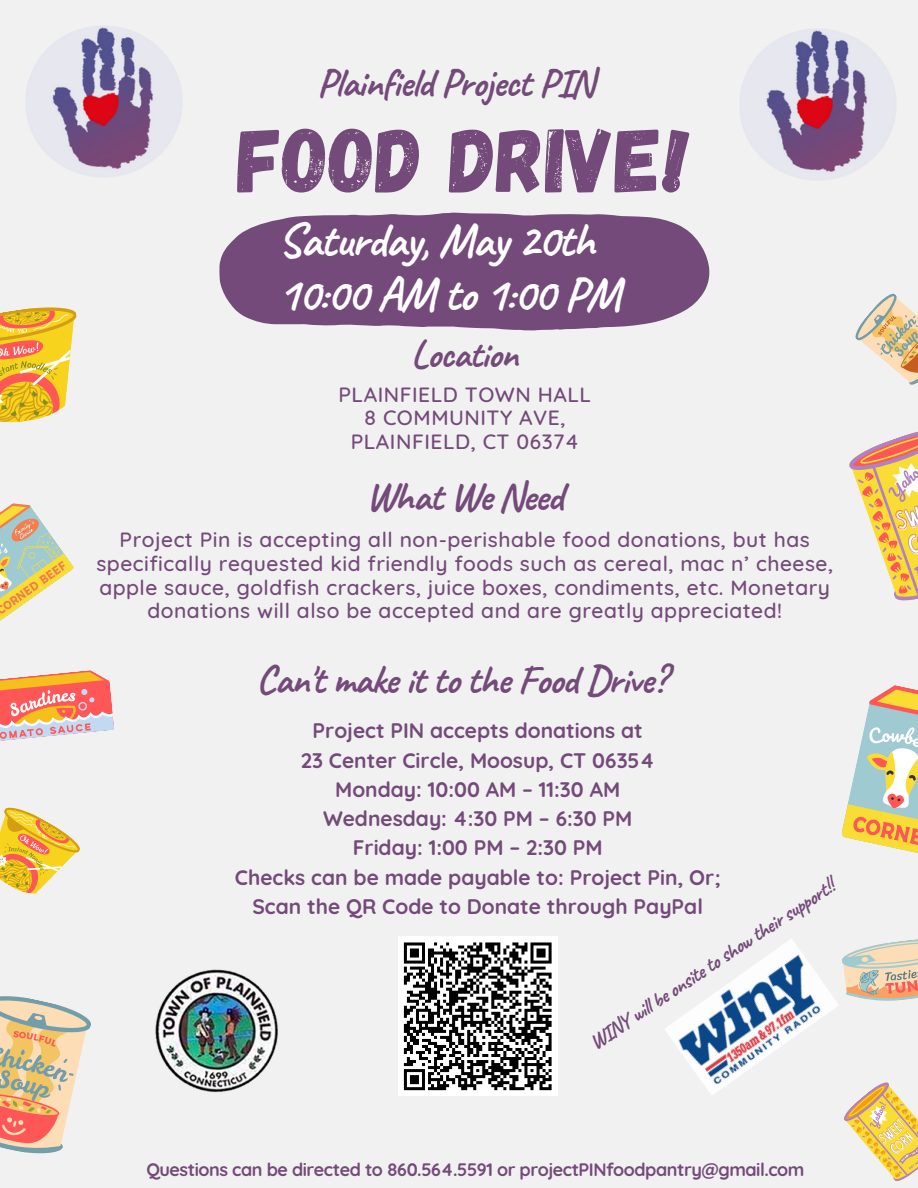
<style>
.page{position:relative;width:918px;height:1188px;background:#f1f1f1}
.page>*{position:absolute;margin:0;border:0;box-sizing:border-box;transform-origin:0 0}
.t1{font:90.3px "Gagalin";color:#744a7a}
.t2{font:700 47.55px/54.4px "Caveat";letter-spacing:-.025em;color:#fff}
.t3{font:700 40.35px "Caveat";letter-spacing:-.025em;color:#744a7a}
.t4{font:700 39.6px "Caveat";letter-spacing:-.025em;color:#744a7a}
.t5{font:700 39.45px "Caveat";letter-spacing:-.025em;color:#744a7a}
.t6{font:700 38.7px "Caveat";letter-spacing:-.025em;color:#744a7a}
.t7{font:500 21px/23.7px "Quicksand";letter-spacing:.025em;color:#744a7a;text-align:center}
.t8{font:700 21px/29.2px "Quicksand";color:#744a7a;text-align:center}
.t9{font:700 21px "Caveat";color:#744a7a}
.t10{font:700 18px "Quicksand";letter-spacing:-.025em;color:#744a7a}
</style>
<div class="page">
<svg style="left:219px;top:212px;width:490px;height:119px;fill:#744a7a"></svg>
<svg style="left:0;top:307px;width:77px;height:116px"></svg>
<svg style="left:841px;top:685px;width:77px;height:168px"></svg>
<svg style="left:0;top:996px;width:91px;height:158px"></svg>
<svg style="left:0;top:670px;width:114px;height:71px"></svg>
<svg style="left:0;top:807px;width:80px;height:87px"></svg>
<svg style="left:849px;top:431px;width:69px;height:170px"></svg>
<svg style="left:844px;top:1082px;width:74px;height:100px"></svg>
<svg style="left:842px;top:939px;width:76px;height:62px"></svg>
<svg style="left:855px;top:293px;width:63px;height:92px"></svg>
<svg style="left:0;top:503px;width:74px;height:118px"></svg>
<div style="left:398px;top:936px;width:160px;height:160px;background:#fff"></div>
<svg style="left:403px;top:942px;width:149px;height:149px"></svg>
<img style="left:740px;top:29px;width:156px;height:151px">
<img style="left:156px;top:970px;width:122px;height:122px">
<img style="left:665px;top:939px;width:173px;height:156px">
<img style="left:26px;top:26px;width:156px;height:151px">
<h3 class="t5" style="left:317px;top:58px;width:278px">Plainfield Project PIN</h3>
<h1 class="t1" style="left:238px;top:102px;width:454px">FOOD DRIVE!</h1>
<h2 class="t2" style="left:278px;top:213px;width:344px">Saturday, May 20th<br>10:00 AM to 1:00 PM</h2>
<h3 class="t6" style="left:411px;top:330px;width:109px">Location</h3>
<p class="t7" style="left:338px;top:382px;width:254px">PLAINFIELD TOWN HALL<br>8 COMMUNITY AVE,<br>PLAINFIELD, CT 06374</p>
<h3 class="t3" style="left:366px;top:471px;width:198px">What We Need</h3>
<p class="t7" style="left:96px;top:528px;width:738px">Project Pin is accepting all non-perishable food donations, but has specifically requested kid friendly foods such as cereal, mac n’ cheese, apple sauce, goldfish crackers, juice boxes, condiments, etc. Monetary donations will also be accepted and are greatly appreciated!</p>
<h3 class="t4" style="left:256px;top:655px;width:413px">Can't make it to the Food Drive?</h3>
<p class="t8" style="left:235px;top:716px;width:487px">Project PIN accepts donations at<br>23 Center Circle, Moosup, CT 06354<br>Monday: 10:00 AM – 11:30 AM<br>Wednesday: 4:30 PM – 6:30 PM<br>Friday: 1:00 PM – 2:30 PM<br>Checks can be made payable to: Project Pin, Or;<br>Scan the QR Code to Donate through PayPal</p>
<p class="t9" style="left:585px;top:1034px;width:287px;rotate:-34deg">WINY wil be onsite to show their support!</p>
<p class="t10" style="left:146px;top:1158px;width:660px">Questions can be directed to 860.564.5591 or projectPINfoodpantry@gmail.com</p>
</div>
